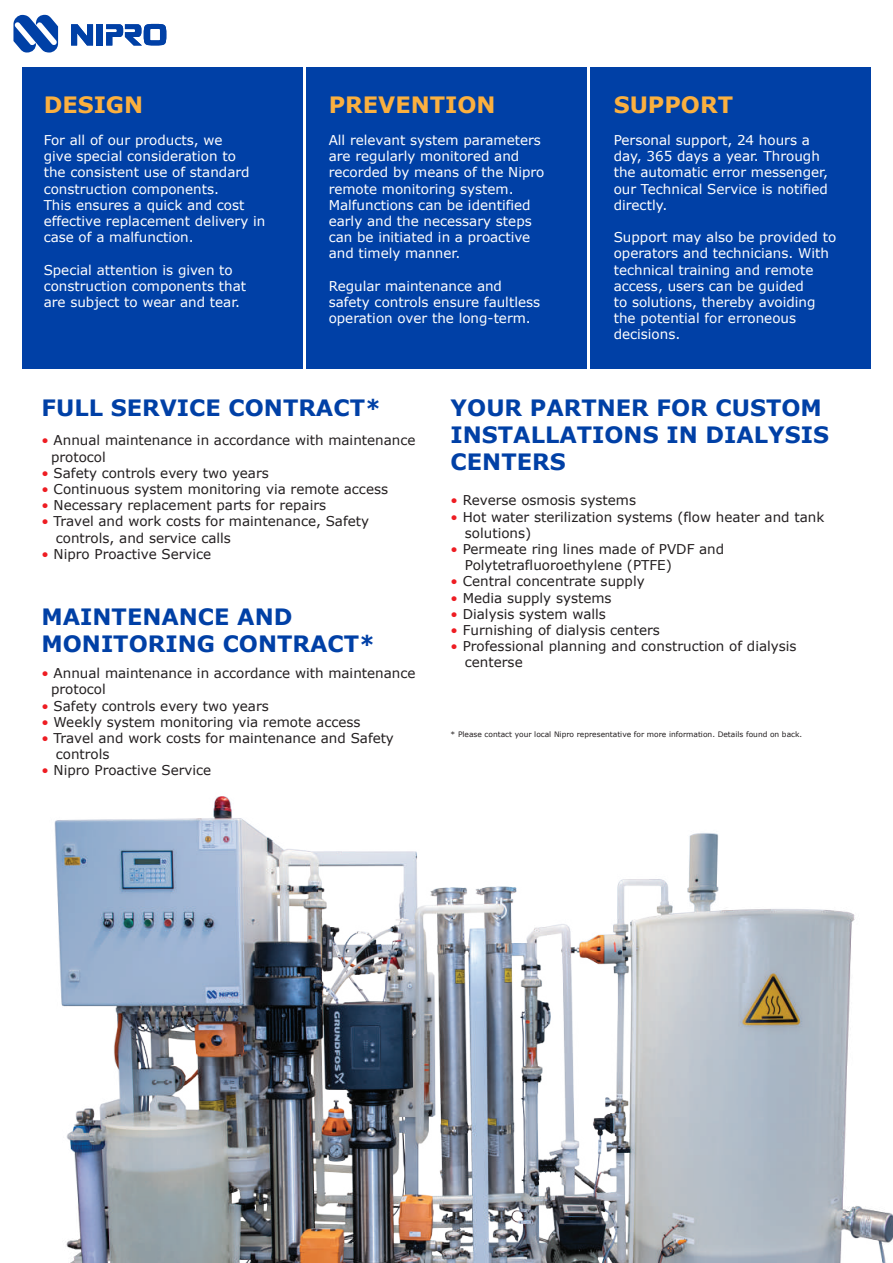
<style>
.page{position:relative;width:893px;height:1263px;background:#fff}
.page>*{position:absolute;margin:0;border:0;box-sizing:border-box;transform-origin:0 0}
.t1{font:700 22.5px/27px "Verdana";color:#0040a6}
.t2{font:700 22.5px "Verdana";color:#fbb03f}
.t3{font:13.5px/16.2px "Verdana";color:#fff}
.t4{font:13.5px/16.2px "Verdana";color:#231f20}
.t5{font:7.5px "Verdana";color:#231f20}
.s1{color:#ee1d23}
</style>
<div class="page">
<svg style="left:71px;top:24px;width:22px;height:21px"></svg>
<div style="left:97px;top:24px;width:6px;height:21px;background:#0040a6"></div>
<svg style="left:106px;top:24px;width:60px;height:21px"></svg>
<svg style="left:13px;top:15px;width:45px;height:38px"></svg>
<img style="left:54px;top:796px;width:839px;height:467px">
<div style="left:23px;top:67px;width:280px;height:302px;background:#0040a6"></div>
<div style="left:306px;top:67px;width:280px;height:302px;background:#0040a6"></div>
<div style="left:590px;top:67px;width:280px;height:302px;background:#0040a6"></div>
<h1 class="t2" style="left:44px;top:88px;width:101px">DESIGN</h1>
<p class="t3" style="left:44px;top:132px;width:223px">For all of our products, we<br>give special consideration to<br>the consistent use of standard construction components.<br>This ensures a quick and cost effective replacement delivery in case of a malfunction.</p>
<p class="t3" style="left:44px;top:261px;width:204px">Special attention is given to construction components that are subject to wear and tear.</p>
<h1 class="t2" style="left:329px;top:88px;width:168px">PREVENTION</h1>
<p class="t3" style="left:329px;top:132px;width:217px">All relevant system parameters are regularly monitored and recorded by means of the Nipro remote monitoring system.<br>Malfunctions can be identified early and the necessary steps can be initiated in a proactive and timely manner.</p>
<p class="t3" style="left:329px;top:278px;width:213px">Regular maintenance and safety controls ensure faultless operation over the long-term.</p>
<h1 class="t2" style="left:614px;top:88px;width:121px">SUPPORT</h1>
<p class="t3" style="left:614px;top:132px;width:216px">Personal support, 24 hours a day, 365 days a year. Through the automatic error messenger, our Technical Service is notified directly.</p>
<p class="t3" style="left:614px;top:229px;width:224px">Support may also be provided to operators and technicians. With technical training and remote access, users can be guided<br>to solutions, thereby avoiding the potential for erroneous decisions.</p>
<h1 class="t1" style="left:42px;top:394px;width:341px">FULL SERVICE CONTRACT*</h1>
<p class="t4" style="left:51px;top:432px;width:366px;text-indent:-10px"><span class="s1">•</span> Annual maintenance in accordance with maintenance protocol</p>
<p class="t4" style="left:42px;top:465px;width:229px"><span class="s1">•</span> Safety controls every two years</p>
<p class="t4" style="left:42px;top:481px;width:348px"><span class="s1">•</span> Continuous system monitoring via remote access</p>
<p class="t4" style="left:42px;top:497px;width:286px"><span class="s1">•</span> Necessary replacement parts for repairs</p>
<p class="t4" style="left:56px;top:513px;width:315px;text-indent:-14px"><span class="s1">•</span> Travel and work costs for maintenance, Safety controls, and service calls</p>
<p class="t4" style="left:42px;top:546px;width:171px"><span class="s1">•</span> Nipro Proactive Service</p>
<h1 class="t1" style="left:42px;top:603px;width:335px">MAINTENANCE AND<br>MONITORING CONTRACT*</h1>
<p class="t4" style="left:51px;top:665px;width:366px;text-indent:-10px"><span class="s1">•</span> Annual maintenance in accordance with maintenance protocol</p>
<p class="t4" style="left:42px;top:697px;width:229px"><span class="s1">•</span> Safety controls every two years</p>
<p class="t4" style="left:42px;top:713px;width:320px"><span class="s1">•</span> Weekly system monitoring via remote access</p>
<p class="t4" style="left:56px;top:730px;width:340px;text-indent:-14px"><span class="s1">•</span> Travel and work costs for maintenance and Safety controls</p>
<p class="t4" style="left:42px;top:762px;width:171px"><span class="s1">•</span> Nipro Proactive Service</p>
<h1 class="t1" style="left:451px;top:394px;width:380px">YOUR PARTNER FOR CUSTOM<br>INSTALLATIONS IN DIALYSIS<br>CENTERS</h1>
<p class="t4" style="left:451px;top:492px;width:187px"><span class="s1">•</span> Reverse osmosis systems</p>
<p class="t4" style="left:465px;top:508px;width:361px;text-indent:-14px"><span class="s1">•</span> Hot water sterilization systems (flow heater and tank solutions)</p>
<p class="t4" style="left:465px;top:541px;width:261px;text-indent:-14px"><span class="s1">•</span> Permeate ring lines made of PVDF and<br>Polytetrafluoroethylene (PTFE)</p>
<p class="t4" style="left:451px;top:573px;width:196px"><span class="s1">•</span> Central concentrate supply</p>
<p class="t4" style="left:451px;top:589px;width:162px"><span class="s1">•</span> Media supply systems</p>
<p class="t4" style="left:451px;top:606px;width:157px"><span class="s1">•</span> Dialysis system walls</p>
<p class="t4" style="left:451px;top:622px;width:211px"><span class="s1">•</span> Furnishing of dialysis centers</p>
<p class="t4" style="left:465px;top:638px;width:333px;text-indent:-14px"><span class="s1">•</span> Professional planning and construction of dialysis centerse</p>
<p class="t5" style="left:451px;top:729px;width:353px">* Please contact your local Nipro representative for more information. Details found on back.</p>
</div>
